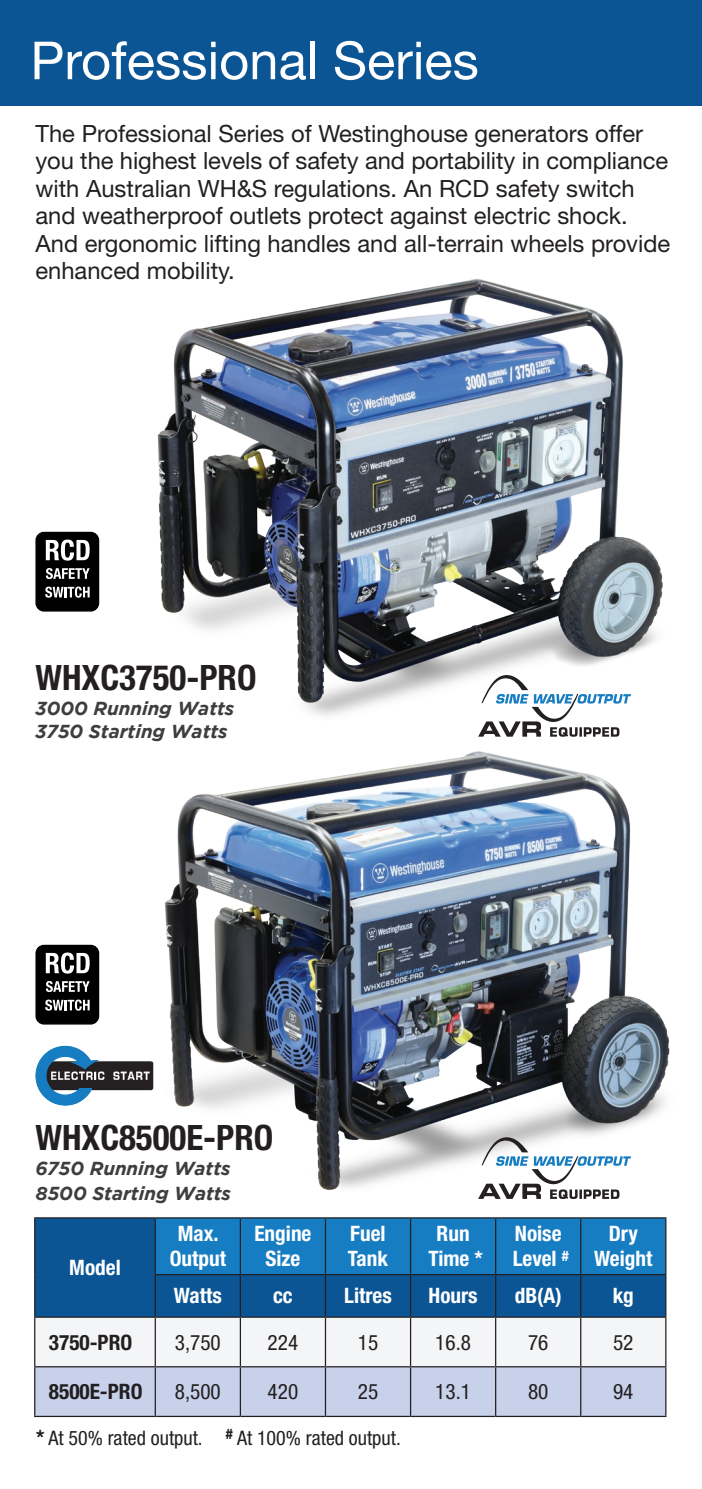
<style>
.page{position:relative;width:702px;height:1489px;background:#fff}
.page>*{position:absolute;margin:0;border:0;box-sizing:border-box;transform-origin:0 0}
.t1{font:52.5px "Helvetica Neue LT Std";color:#fff}
.t2{font:700 condensed 35px "Helvetica Neue LT Std";color:#231f20}
.t3{font:23.75px/27.5px "Helvetica Neue LT Std";color:#231f20}
.t4{font:700 condensed 21.25px/25px "Helvetica Neue LT Std";color:#fff;text-align:center}
.t5{font:condensed 21.25px "Helvetica Neue LT Std";color:#231f20}
.t6{font:700 condensed 21.25px "Helvetica Neue LT Std";color:#231f20}
.t7{font:condensed 20px "Helvetica Neue LT Std";color:#231f20}
.t8{font:italic 700 18.75px "Gotham";color:#3e3e3f}
.s1{font-weight:700;font-size:21.25px}
</style>
<div class="page">
<img style="left:157px;top:278px;width:506px;height:438px">
<img style="left:164px;top:751px;width:506px;height:448px">
<div style="left:36px;top:945px;width:63px;height:78px;background:#000;border-radius:8px"></div>
<div style="left:35px;top:944px;width:64px;height:80px;border:1px solid #000;border-radius:8px"></div>
<svg style="left:46px;top:952px;width:44px;height:21px"></svg>
<svg style="left:46px;top:981px;width:44px;height:11px"></svg>
<svg style="left:45px;top:999px;width:45px;height:11px"></svg>
<div style="left:36px;top:532px;width:63px;height:79px;background:#000;border-radius:8px"></div>
<div style="left:35px;top:531px;width:64px;height:80px;border:1px solid #000;border-radius:8px"></div>
<svg style="left:46px;top:539px;width:44px;height:21px"></svg>
<svg style="left:46px;top:568px;width:44px;height:11px"></svg>
<svg style="left:45px;top:586px;width:45px;height:11px"></svg>
<div style="left:0;top:0;width:702px;height:105px;background:#0b5595"></div>
<div style="left:35px;top:1218px;width:630px;height:98px;background:#0b5595"></div>
<div style="left:156px;top:1218px;width:509px;height:55px;background:#177dc2"></div>
<svg style="left:35px;top:1317px;width:630px;height:98px"></svg>
<hr style="left:495px;top:1218px;width:1px;height:55px;background:#231f20">
<hr style="left:580px;top:1218px;width:1px;height:55px;background:#231f20">
<hr style="left:34px;top:1217px;width:121px;height:1px;background:#231f20">
<hr style="left:34px;top:1218px;width:1px;height:56px;background:#231f20">
<hr style="left:155px;top:1217px;width:85px;height:1px;background:#231f20">
<hr style="left:155px;top:1218px;width:1px;height:55px;background:#231f20">
<hr style="left:240px;top:1217px;width:85px;height:1px;background:#231f20">
<hr style="left:240px;top:1218px;width:1px;height:55px;background:#231f20">
<hr style="left:325px;top:1217px;width:85px;height:1px;background:#231f20">
<hr style="left:325px;top:1218px;width:1px;height:55px;background:#231f20">
<hr style="left:410px;top:1217px;width:85px;height:1px;background:#231f20">
<hr style="left:410px;top:1218px;width:1px;height:55px;background:#231f20">
<hr style="left:495px;top:1217px;width:85px;height:1px;background:#231f20">
<hr style="left:580px;top:1217px;width:86px;height:1px;background:#231f20">
<hr style="left:665px;top:1218px;width:1px;height:55px;background:#231f20">
<hr style="left:34px;top:1274px;width:1px;height:42px;background:#231f20">
<hr style="left:155px;top:1273px;width:85px;height:2px;background:#231f20">
<hr style="left:155px;top:1275px;width:1px;height:41px;background:#231f20">
<hr style="left:240px;top:1273px;width:85px;height:2px;background:#231f20">
<hr style="left:240px;top:1275px;width:1px;height:41px;background:#231f20">
<hr style="left:325px;top:1273px;width:85px;height:2px;background:#231f20">
<hr style="left:325px;top:1275px;width:1px;height:41px;background:#231f20">
<hr style="left:410px;top:1273px;width:85px;height:2px;background:#231f20">
<hr style="left:410px;top:1275px;width:1px;height:41px;background:#231f20">
<hr style="left:495px;top:1273px;width:85px;height:2px;background:#231f20">
<hr style="left:495px;top:1275px;width:1px;height:41px;background:#231f20">
<hr style="left:580px;top:1273px;width:86px;height:2px;background:#231f20">
<hr style="left:580px;top:1275px;width:1px;height:41px;background:#231f20">
<hr style="left:665px;top:1275px;width:1px;height:41px;background:#231f20">
<hr style="left:34px;top:1316px;width:121px;height:1px;background:#231f20">
<hr style="left:34px;top:1317px;width:1px;height:48px;background:#231f20">
<hr style="left:155px;top:1316px;width:85px;height:1px;background:#231f20">
<hr style="left:155px;top:1317px;width:1px;height:48px;background:#231f20">
<hr style="left:240px;top:1316px;width:85px;height:1px;background:#231f20">
<hr style="left:240px;top:1317px;width:1px;height:48px;background:#231f20">
<hr style="left:325px;top:1316px;width:85px;height:1px;background:#231f20">
<hr style="left:325px;top:1317px;width:1px;height:48px;background:#231f20">
<hr style="left:410px;top:1316px;width:85px;height:1px;background:#231f20">
<hr style="left:410px;top:1317px;width:1px;height:48px;background:#231f20">
<hr style="left:495px;top:1316px;width:85px;height:1px;background:#231f20">
<hr style="left:495px;top:1317px;width:1px;height:48px;background:#231f20">
<hr style="left:580px;top:1316px;width:86px;height:1px;background:#231f20">
<hr style="left:580px;top:1317px;width:1px;height:48px;background:#231f20">
<hr style="left:665px;top:1317px;width:1px;height:48px;background:#231f20">
<hr style="left:34px;top:1365px;width:121px;height:2px;background:#231f20">
<hr style="left:34px;top:1367px;width:1px;height:48px;background:#231f20">
<hr style="left:155px;top:1365px;width:85px;height:2px;background:#231f20">
<hr style="left:155px;top:1367px;width:1px;height:48px;background:#231f20">
<hr style="left:240px;top:1365px;width:85px;height:2px;background:#231f20">
<hr style="left:240px;top:1367px;width:1px;height:48px;background:#231f20">
<hr style="left:325px;top:1365px;width:85px;height:2px;background:#231f20">
<hr style="left:325px;top:1367px;width:1px;height:48px;background:#231f20">
<hr style="left:410px;top:1365px;width:85px;height:2px;background:#231f20">
<hr style="left:410px;top:1367px;width:1px;height:48px;background:#231f20">
<hr style="left:495px;top:1365px;width:85px;height:2px;background:#231f20">
<hr style="left:495px;top:1367px;width:1px;height:48px;background:#231f20">
<hr style="left:580px;top:1365px;width:86px;height:2px;background:#231f20">
<hr style="left:580px;top:1367px;width:1px;height:48px;background:#231f20">
<hr style="left:665px;top:1367px;width:1px;height:48px;background:#231f20">
<hr style="left:34px;top:1415px;width:121px;height:1px;background:#231f20">
<hr style="left:155px;top:1415px;width:85px;height:1px;background:#231f20">
<hr style="left:240px;top:1415px;width:85px;height:1px;background:#231f20">
<hr style="left:325px;top:1415px;width:85px;height:1px;background:#231f20">
<hr style="left:410px;top:1415px;width:85px;height:1px;background:#231f20">
<hr style="left:495px;top:1415px;width:85px;height:1px;background:#231f20">
<hr style="left:580px;top:1415px;width:86px;height:1px;background:#231f20">
<svg style="left:35px;top:1045px;width:119px;height:60px"></svg>
<svg style="left:478px;top:675px;width:153px;height:61px"></svg>
<svg style="left:478px;top:1137px;width:153px;height:61px"></svg>
<p class="t1" style="left:30px;top:29px;width:450px">Professional Series</p>
<p class="t3" style="left:35px;top:119px;width:634px">The Professional Series of Westinghouse generators offer you the highest levels of safety and portability in compliance with Australian WH&amp;S regulations. An RCD safety switch and weatherproof outlets protect against electric shock.</p>
<p class="t3" style="left:35px;top:229px;width:636px">And ergonomic lifting handles and all-terrain wheels provide enhanced mobility.</p>
<p class="t2" style="left:35px;top:656px;width:222px">WHXC3750-PRO</p>
<p class="t8" style="left:35px;top:698px;width:200px">3000 Running Watts</p>
<p class="t8" style="left:35px;top:720px;width:194px">3750 Starting Watts</p>
<p class="t2" style="left:35px;top:1116px;width:239px">WHXC8500E-PRO</p>
<p class="t8" style="left:35px;top:1157px;width:196px">6750 Running Watts</p>
<p class="t8" style="left:35px;top:1182px;width:197px">8500 Starting Watts</p>
<p class="t4" style="left:69px;top:1254px;width:53px">Model</p>
<p class="t4" style="left:178px;top:1220px;width:42px">Max.</p>
<p class="t4" style="left:170px;top:1245px;width:58px">Output</p>
<p class="t4" style="left:254px;top:1220px;width:59px">Engine</p>
<p class="t4" style="left:265px;top:1245px;width:37px">Size</p>
<p class="t4" style="left:350px;top:1220px;width:37px">Fuel</p>
<p class="t4" style="left:348px;top:1245px;width:42px">Tank</p>
<p class="t4" style="left:436px;top:1220px;width:35px">Run</p>
<p class="t4" style="left:428px;top:1245px;width:56px">Time *</p>
<p class="t4" style="left:515px;top:1220px;width:48px">Noise</p>
<p class="t4" style="left:512px;top:1245px;width:58px">Level <sup>#</sup></p>
<p class="t4" style="left:594px;top:1220px;width:60px">Dry<br>Weight</p>
<p class="t4" style="left:174px;top:1282px;width:50px">Watts</p>
<p class="t4" style="left:273px;top:1282px;width:21px">cc</p>
<p class="t4" style="left:344px;top:1282px;width:49px">Litres</p>
<p class="t4" style="left:428px;top:1282px;width:51px">Hours</p>
<p class="t4" style="left:514px;top:1282px;width:48px">dB(A)</p>
<p class="t4" style="left:612px;top:1282px;width:23px">kg</p>
<p class="t6" style="left:49px;top:1328px;width:85px">3750-PRO</p>
<p class="t5" style="left:175px;top:1329px;width:47px">3,750</p>
<p class="t5" style="left:267px;top:1329px;width:32px">224</p>
<p class="t5" style="left:358px;top:1329px;width:22px">15</p>
<p class="t5" style="left:435px;top:1329px;width:37px">16.8</p>
<p class="t5" style="left:528px;top:1329px;width:22px">76</p>
<p class="t5" style="left:613px;top:1329px;width:22px">52</p>
<p class="t6" style="left:49px;top:1378px;width:95px">8500E-PRO</p>
<p class="t5" style="left:175px;top:1379px;width:47px">8,500</p>
<p class="t5" style="left:267px;top:1379px;width:32px">420</p>
<p class="t5" style="left:358px;top:1379px;width:22px">25</p>
<p class="t5" style="left:435px;top:1379px;width:37px">13.1</p>
<p class="t5" style="left:528px;top:1379px;width:22px">80</p>
<p class="t5" style="left:613px;top:1379px;width:22px">94</p>
<p class="t7" style="left:36px;top:1426px;width:366px"><span class="s1">*</span> At 50% rated output. <sup>#</sup> At 100% rated output.</p>
</div>
